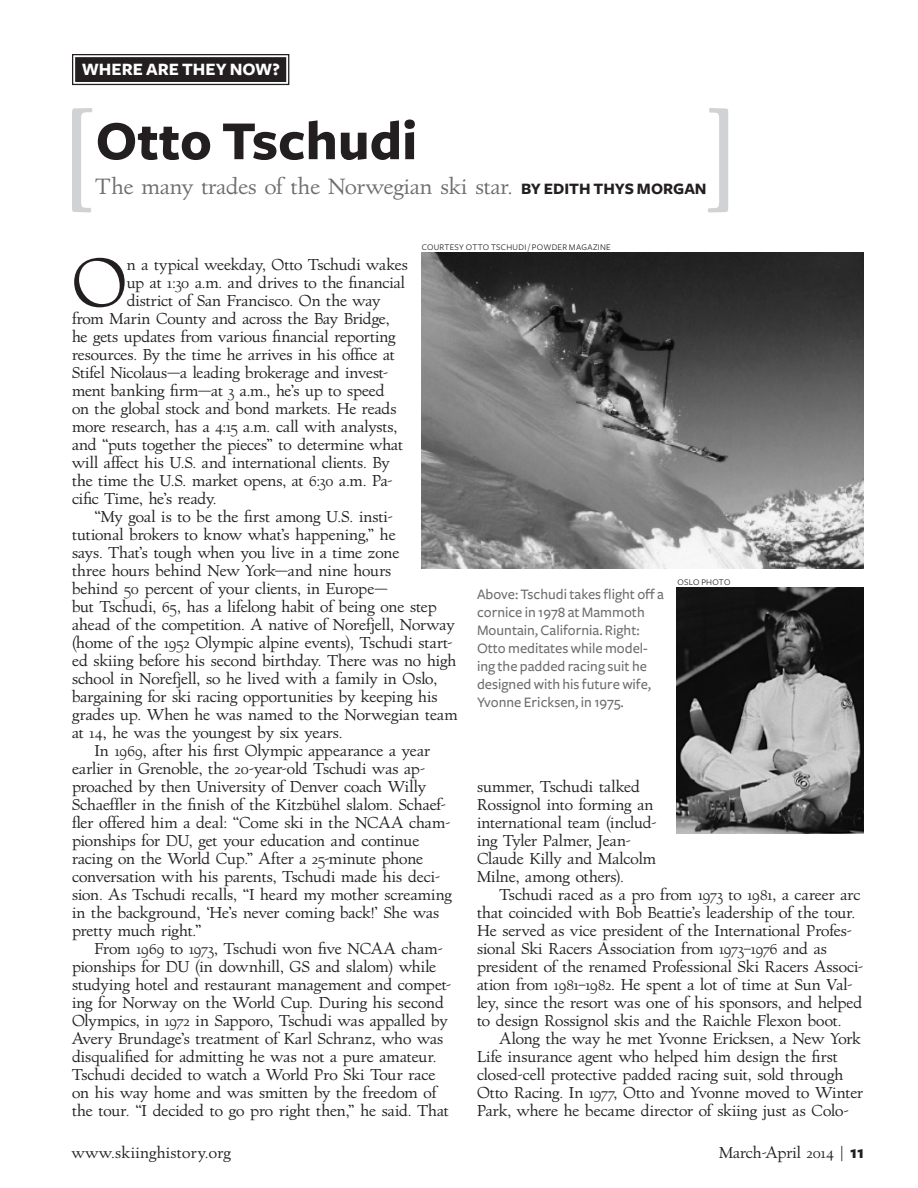
<style>
.page{position:relative;width:918px;height:1188px;background:#fff}
.page>*{position:absolute;margin:0;border:0;box-sizing:border-box;transform-origin:0 0}
.t1{font:64.2px "Village";color:#231f20}
.t2{font:700 57px "Freight Sans";color:#231f20}
.t3{font:21px "Village";color:#6c6d70}
.t4{font:700 18px "Freight Sans";color:#fff}
.t5{font:15px/18px "Village";letter-spacing:-.005em;color:#231f20}
.t6{font:500 15px/18px "Freight Sans";color:#6c6d70}
.t7{font:15px "Village";letter-spacing:.02em;color:#231f20}
.t8{font:9px "Freight Sans";letter-spacing:.03em;color:#231f20}
.s1{font-family:"Freight Sans";font-weight:700;font-size:16.5px;color:#231f20}
.s2{font-family:"Freight Sans";font-weight:700;font-size:18px}
</style>
<div class="page">
<svg style="left:72px;top:54px;width:218px;height:32px;background:#504d4e"></svg>
<div style="left:75px;top:57px;width:211px;height:25px;border:1px solid #231f20"></div>
<div style="left:78px;top:60px;width:205px;height:19px;border:1px solid #231f20"></div>
<svg style="left:72px;top:108px;width:20px;height:104px"></svg>
<svg style="left:708px;top:108px;width:20px;height:104px"></svg>
<img style="left:422px;top:253px;width:442px;height:315px">
<img style="left:676px;top:587px;width:188px;height:247px">
<p class="t4" style="left:82px;top:60px;width:200px">WHERE ARE THEY NOW?</p>
<p class="t2" style="left:96px;top:110px;width:323px">Otto Tschudi</p>
<p class="t3" style="left:96px;top:173px;width:613px">The many trades of the Norwegian ski star. <span class="s1">BY EDITH THYS MORGAN</span></p>
<p class="t8" style="left:422px;top:242px;width:191px">COURTESY OTTO TSCHUDI / POWDER MAGAZINE</p>
<p class="t1" style="left:72px;top:244px;width:56px">O</p>
<p class="t5" style="left:127px;top:256px;width:283px">n a typical weekday, Otto Tschudi wakes</p>
<p class="t5" style="left:127px;top:274px;width:280px">up at 1:30 a.m. and drives to the financial</p>
<p class="t5" style="left:127px;top:292px;width:255px">district of San Francisco. On the way</p>
<p class="t5" style="left:72px;top:310px;width:319px">from Marin County and across the Bay Bridge,</p>
<p class="t5" style="left:72px;top:328px;width:325px">he gets updates from various financial reporting</p>
<p class="t5" style="left:72px;top:346px;width:324px">resources. By the time he arrives in his office at</p>
<p class="t5" style="left:72px;top:364px;width:318px">Stifel Nicolaus—a leading brokerage and invest-</p>
<p class="t5" style="left:72px;top:382px;width:314px">ment banking firm—at 3 a.m., he’s up to speed</p>
<p class="t5" style="left:72px;top:400px;width:326px">on the global stock and bond markets. He reads</p>
<p class="t5" style="left:72px;top:418px;width:327px">more research, has a 4:15 a.m. call with analysts,</p>
<p class="t5" style="left:72px;top:436px;width:333px">and “puts together the pieces” to determine what</p>
<p class="t5" style="left:72px;top:454px;width:319px">will affect his U.S. and international clients. By</p>
<p class="t5" style="left:72px;top:472px;width:322px">the time the U.S. market opens, at 6:30 a.m. Pa-</p>
<p class="t5" style="left:72px;top:490px;width:146px">cific Time, he’s ready.</p>
<p class="t5" style="left:72px;top:508px;width:387px;text-indent:22px">“My goal is to be the first among U.S. insti-<br>tutional brokers to know what’s happening,” he<br>says. That’s tough when you live in a time zone<br>three hours behind New York—and nine hours<br>behind 50 percent of your clients, in Europe—<br>but Tschudi, 65, has a lifelong habit of being one step ahead of the competition. A native of Norefjell, Norway (home of the 1952 Olympic alpine events), Tschudi start&shy;ed skiing before his second birthday. There was no high school in Norefjell, so he lived with a family in Oslo, bargaining for ski racing opportunities by keeping his grades up. When he was named to the Norwegian team at 14, he was the youngest by six years.</p>
<p class="t5" style="left:72px;top:742px;width:381px;text-indent:22px">In 1969, after his first Olympic appearance a year earlier in Grenoble, the 20-year-old Tschudi was ap&shy;proached by then University of Denver coach Willy Schaeffler in the finish of the Kitzbühel slalom. Schaef&shy;fler offered him a deal: “Come ski in the NCAA cham&shy;pionships for DU, get your education and continue racing on the World Cup.” After a 25-minute phone conversation with his parents, Tschudi made his deci&shy;sion. As Tschudi recalls, “I heard my mother screaming in the background, ‘He’s never coming back!’ She was pretty much right.”</p>
<p class="t5" style="left:72px;top:940px;width:381px;text-indent:22px">From 1969 to 1973, Tschudi won five NCAA cham&shy;pionships for DU (in downhill, GS and slalom) while studying hotel and restaurant management and compet&shy;ing for Norway on the World Cup. During his second Olympics, in 1972 in Sapporo, Tschudi was appalled by Avery Brundage’s treatment of Karl Schranz, who was disqualified for admitting he was not a pure amateur.<br>Tschudi decided to watch a World Pro Ski Tour race on his way home and was smitten by the freedom of the tour. “I decided to go pro right then,” he said. That</p>
<p class="t6" style="left:477px;top:585px;width:188px">Above: Tschudi takes flight off a cornice in 1978 at Mammoth<br>Mountain, California. Right:<br>Otto meditates while model&shy;ing the padded racing suit he designed with his future wife,<br>Yvonne Ericksen, in 1975.</p>
<p class="t8" style="left:678px;top:578px;width:54px">OSLO PHOTO</p>
<p class="t5" style="left:477px;top:778px;width:181px">summer, Tschudi talked<br>Rossignol into forming an international team (includ&shy;ing Tyler Palmer, Jean-<br>Claude Killy and Malcolm<br>Milne, among others).</p>
<p class="t5" style="left:477px;top:886px;width:388px;text-indent:22px">Tschudi raced as a pro from 1973 to 1981, a career arc that coincided with Bob Beattie’s leadership of the tour.<br>He served as vice president of the International Profes&shy;sional Ski Racers Association from 1973–1976 and as president of the renamed Professional Ski Racers Associ&shy;ation from 1981–1982. He spent a lot of time at Sun Val&shy;ley, since the resort was one of his sponsors, and helped to design Rossignol skis and the Raichle Flexon boot.</p>
<p class="t5" style="left:477px;top:1030px;width:388px;text-indent:22px">Along the way he met Yvonne Ericksen, a New York Life insurance agent who helped him design the first closed-cell protective padded racing suit, sold through Otto Racing. In 1977, Otto and Yvonne moved to Winter Park, where he became director of skiing just as Colo-</p>
<p class="t7" style="left:72px;top:1143px;width:161px">www.skiinghistory.org</p>
<p class="t5" style="left:719px;top:1144px;width:146px">March-April 2014 | <span class="s2">11</span></p>
</div>
